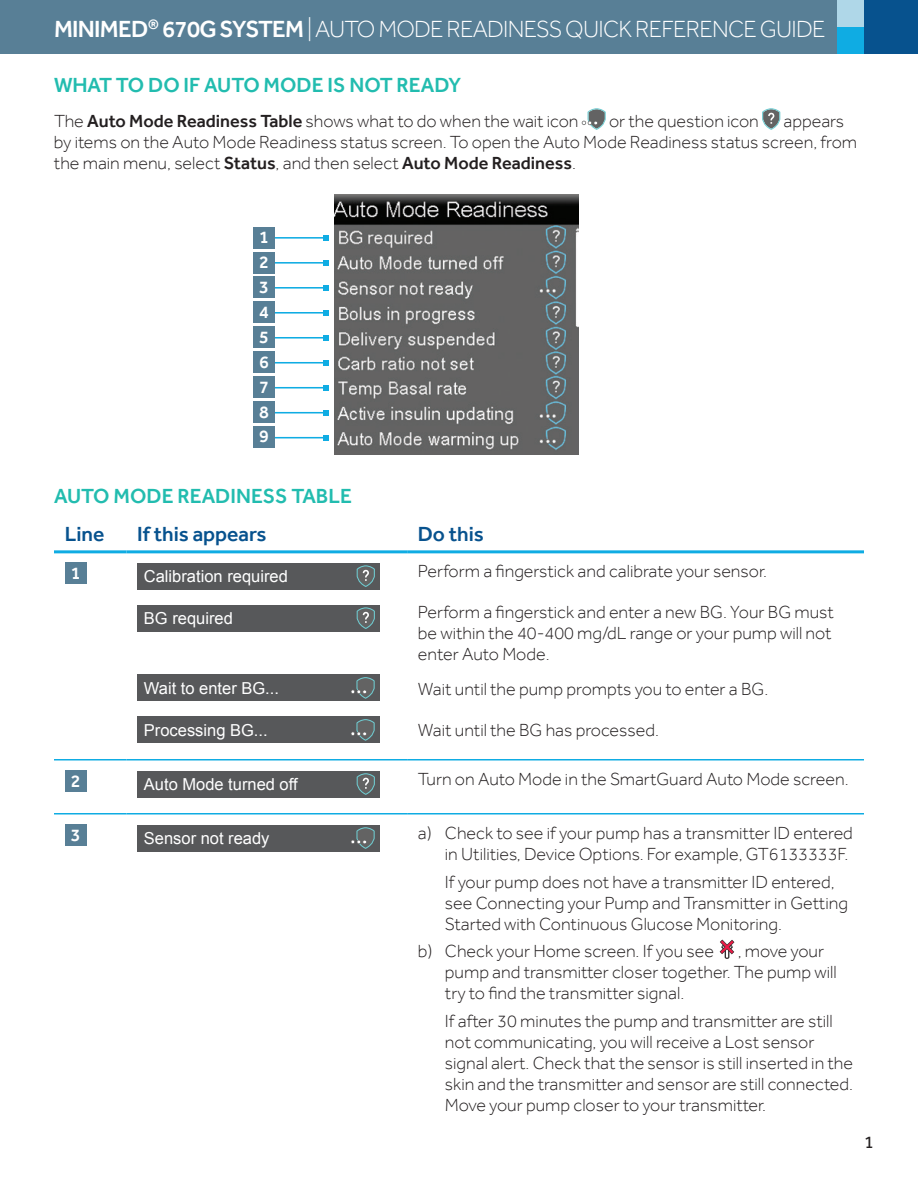
<style>
.page{position:relative;width:918px;height:1188px;background:#fff}
.page>*{position:absolute;margin:0;border:0;box-sizing:border-box;transform-origin:0 0}
.t1{font:300 24px "Effra";letter-spacing:-.03em;color:#fff}
.t2{font:500 21px "Effra";color:#22bcaf}
.t3{font:500 21px "Effra";color:#07528e}
.t4{font:300 18px/21px "Effra";color:#231f20}
.t5{font:500 18px/24.9px "Effra";color:#fff;text-align:justify}
.t6{font:18px "Effra";color:#231f20}
.t7{font:16.5px "Arial";color:#fff}
.s1{font-weight:500}
</style>
<div class="page">
<div style="left:0;top:0;width:918px;height:54px;background:#587f96"></div>
<div style="left:864px;top:0;width:54px;height:54px;background:#07528e"></div>
<div style="left:837px;top:0;width:27px;height:27px;background:#afd7e8"></div>
<div style="left:837px;top:27px;width:27px;height:27px;background:#0face3"></div>
<svg style="left:582px;top:108px;width:24px;height:22px"></svg>
<svg style="left:762px;top:108px;width:18px;height:22px"></svg>
<svg style="left:324px;top:235px;width:5px;height:5px"></svg>
<hr style="left:273px;top:237px;width:53px;height:2px;background:#0face3">
<svg style="left:324px;top:260px;width:5px;height:5px"></svg>
<hr style="left:273px;top:262px;width:53px;height:2px;background:#0face3">
<svg style="left:324px;top:285px;width:5px;height:5px"></svg>
<hr style="left:273px;top:287px;width:53px;height:2px;background:#0face3">
<svg style="left:324px;top:310px;width:5px;height:5px"></svg>
<hr style="left:273px;top:312px;width:53px;height:2px;background:#0face3">
<svg style="left:324px;top:335px;width:5px;height:5px"></svg>
<hr style="left:273px;top:337px;width:53px;height:2px;background:#0face3">
<svg style="left:324px;top:360px;width:5px;height:5px"></svg>
<hr style="left:273px;top:362px;width:53px;height:2px;background:#0face3">
<svg style="left:324px;top:385px;width:5px;height:5px"></svg>
<hr style="left:273px;top:387px;width:53px;height:2px;background:#0face3">
<svg style="left:324px;top:410px;width:5px;height:5px"></svg>
<hr style="left:273px;top:412px;width:53px;height:1px;background:#0face3">
<svg style="left:324px;top:435px;width:5px;height:5px"></svg>
<hr style="left:273px;top:437px;width:53px;height:1px;background:#0face3">
<img style="left:334px;top:195px;width:245px;height:259px">
<div style="left:253px;top:227px;width:22px;height:21px;background:#587f96"></div>
<div style="left:253px;top:252px;width:22px;height:21px;background:#587f96"></div>
<div style="left:253px;top:277px;width:22px;height:21px;background:#587f96"></div>
<div style="left:253px;top:302px;width:22px;height:21px;background:#587f96"></div>
<div style="left:253px;top:326px;width:22px;height:22px;background:#587f96"></div>
<div style="left:253px;top:351px;width:22px;height:22px;background:#587f96"></div>
<div style="left:253px;top:426px;width:22px;height:22px;background:#587f96"></div>
<div style="left:253px;top:401px;width:22px;height:22px;background:#587f96"></div>
<div style="left:253px;top:376px;width:22px;height:22px;background:#587f96"></div>
<hr style="left:54px;top:550px;width:72px;height:3px;background:#0face3">
<hr style="left:126px;top:550px;width:281px;height:3px;background:#0face3">
<hr style="left:407px;top:550px;width:457px;height:3px;background:#0face3">
<hr style="left:54px;top:759px;width:72px;height:2px;background:#0face3">
<hr style="left:126px;top:759px;width:281px;height:2px;background:#0face3">
<hr style="left:407px;top:759px;width:457px;height:2px;background:#0face3">
<hr style="left:54px;top:813px;width:72px;height:2px;background:#0face3">
<hr style="left:126px;top:813px;width:281px;height:2px;background:#0face3">
<hr style="left:407px;top:813px;width:457px;height:2px;background:#0face3">
<div style="left:65px;top:563px;width:21px;height:21px;background:#587f96"></div>
<div style="left:137px;top:563px;width:243px;height:27px;background:#57585a"></div>
<svg style="left:357px;top:565px;width:18px;height:22px"></svg>
<div style="left:137px;top:605px;width:243px;height:27px;background:#57585a"></div>
<svg style="left:357px;top:607px;width:18px;height:22px"></svg>
<div style="left:137px;top:674px;width:243px;height:27px;background:#57585a"></div>
<svg style="left:351px;top:677px;width:24px;height:22px"></svg>
<div style="left:137px;top:716px;width:243px;height:27px;background:#57585a"></div>
<svg style="left:351px;top:719px;width:24px;height:22px"></svg>
<div style="left:65px;top:771px;width:21px;height:21px;background:#587f96"></div>
<div style="left:137px;top:771px;width:243px;height:27px;background:#57585a"></div>
<svg style="left:357px;top:773px;width:18px;height:22px"></svg>
<div style="left:65px;top:825px;width:21px;height:21px;background:#587f96"></div>
<div style="left:137px;top:825px;width:243px;height:27px;background:#57585a"></div>
<svg style="left:351px;top:827px;width:24px;height:22px"></svg>
<svg style="left:720px;top:940px;width:14px;height:19px"></svg>
<h1 class="t1" style="left:54px;top:15px;width:773px"><span class="s1">MINIMED</span><sup>®</sup> <span class="s1">670G SYSTEM</span> | AUTO MODE READINESS QUICK REFERENCE GUIDE</h1>
<p class="t2" style="left:54px;top:73px;width:409px">WHAT TO DO IF AUTO MODE IS NOT READY</p>
<p class="t4" style="left:54px;top:110px;width:526px">The <span class="s1">Auto Mode Readiness Table</span> shows what to do when the wait icon</p>
<p class="t4" style="left:609px;top:110px;width:151px">or the question icon</p>
<p class="t4" style="left:54px;top:110px;width:805px;text-indent:730px">appears by items on the Auto Mode Readiness status screen. To open the Auto Mode Readiness status screen, from the main menu, select <span class="s1">Status</span>, and then select <span class="s1">Auto Mode Readiness</span>.</p>
<p class="t5" style="left:259px;top:225px;width:11px">1<br>2<br>3<br>4<br>5<br>6</p>
<p class="t5" style="left:259px;top:374px;width:11px">7</p>
<p class="t5" style="left:259px;top:399px;width:11px">8</p>
<p class="t5" style="left:259px;top:424px;width:11px">9</p>
<p class="t2" style="left:54px;top:483px;width:299px">AUTO MODE READINESS TABLE</p>
<p class="t3" style="left:65px;top:522px;width:41px">Line</p>
<p class="t3" style="left:137px;top:522px;width:131px">If this appears</p>
<p class="t3" style="left:418px;top:522px;width:68px">Do this</p>
<p class="t5" style="left:71px;top:560px;width:11px">1</p>
<p class="t7" style="left:144px;top:566px;width:145px">Calibration required</p>
<p class="t7" style="left:144px;top:608px;width:90px">BG required</p>
<p class="t4" style="left:418px;top:560px;width:351px">Perform a fingerstick and calibrate your sensor.</p>
<p class="t4" style="left:418px;top:602px;width:418px">Perform a fingerstick and enter a new BG. Your BG must be within the 40-400 mg/dL range or your pump will not enter Auto Mode.</p>
<p class="t4" style="left:418px;top:678px;width:352px">Wait until the pump prompts you to enter a BG.</p>
<p class="t4" style="left:418px;top:720px;width:243px">Wait until the BG has processed.</p>
<p class="t7" style="left:144px;top:677px;width:137px">Wait to enter BG...</p>
<p class="t7" style="left:144px;top:719px;width:125px">Processing BG...</p>
<p class="t5" style="left:71px;top:768px;width:11px">2</p>
<p class="t7" style="left:144px;top:773px;width:155px">Auto Mode turned off</p>
<p class="t4" style="left:418px;top:768px;width:432px">Turn on Auto Mode in the SmartGuard Auto Mode screen.</p>
<p class="t5" style="left:71px;top:822px;width:11px">3</p>
<p class="t7" style="left:144px;top:827px;width:127px">Sensor not ready</p>
<p class="t4" style="left:418px;top:822px;width:437px;text-align:right">a) Check to see if your pump has a transmitter ID entered in Utilities, Device Options. For example, GT6133333F.</p>
<p class="t4" style="left:445px;top:871px;width:404px">If your pump does not have a transmitter ID entered, see Connecting your Pump and Transmitter in Getting<br>Started with Continuous Glucose Monitoring.</p>
<p class="t4" style="left:418px;top:941px;width:298px">b) Check your Home screen. If you see</p>
<p class="t4" style="left:445px;top:941px;width:393px;text-indent:293px">, move your pump and transmitter closer together. The pump will try to find the transmitter signal.</p>
<p class="t4" style="left:445px;top:1011px;width:410px">If after 30 minutes the pump and transmitter are still not communicating, you will receive a Lost sensor signal alert. Check that the sensor is still inserted in the skin and the transmitter and sensor are still connected.<br>Move your pump closer to your transmitter.</p>
<p class="t6" style="left:864px;top:1132px;width:11px">1</p>
</div>
